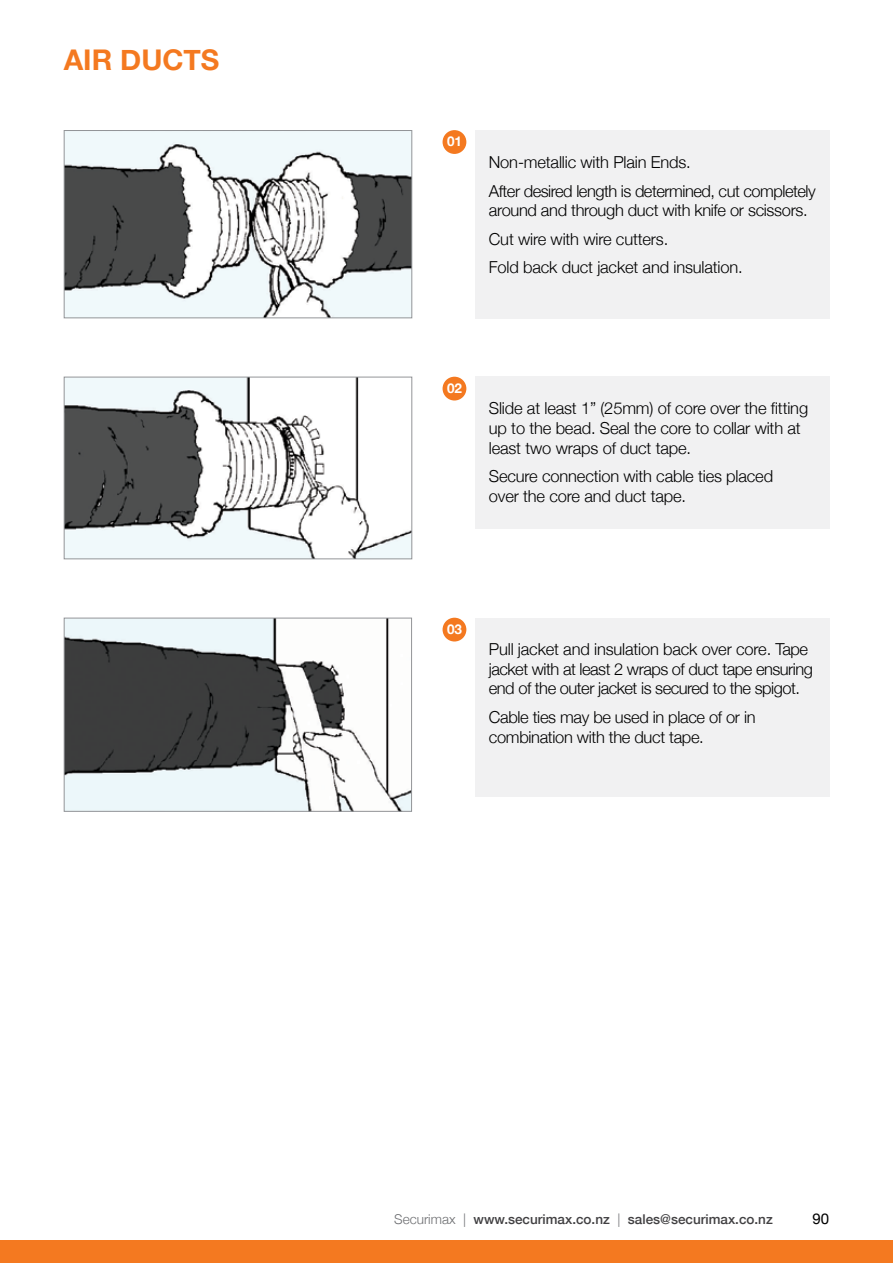
<style>
.page{position:relative;width:893px;height:1263px;background:#fff}
.page>*{position:absolute;margin:0;border:0;box-sizing:border-box;transform-origin:0 0}
.t1{font:700 28.5px "Helvetica Neue";color:#f47920}
.t2{font:300 16.5px/19.8px "Helvetica Neue";letter-spacing:-.01em;color:#000}
.t3{font:300 16.5px/19.8px "Helvetica Neue";letter-spacing:-.03em;color:#000}
.t4{font:15px "Helvetica Neue";color:#000}
.t5{font:500 13.5px "Helvetica Neue";color:#414042}
.t6{font:700 13.5px "Helvetica Neue";color:#fff}
.s1{font-weight:300;color:#6d6e71}
</style>
<div class="page">
<img style="left:66px;top:132px;width:344px;height:184px">
<div style="left:64px;top:130px;width:348px;height:188px;border:1px solid #939598"></div>
<img style="left:66px;top:379px;width:344px;height:178px">
<div style="left:64px;top:377px;width:348px;height:182px;border:1px solid #939598"></div>
<img style="left:66px;top:620px;width:344px;height:190px">
<div style="left:64px;top:618px;width:348px;height:194px;border:1px solid #939598"></div>
<div style="left:475px;top:130px;width:354px;height:188px;background:#f1f1f2"></div>
<div style="left:443px;top:130px;width:23px;height:24px;background:#f47920;border-radius:50%"></div>
<div style="left:475px;top:377px;width:354px;height:152px;background:#f1f1f2"></div>
<div style="left:443px;top:377px;width:23px;height:23px;background:#f47920;border-radius:50%"></div>
<div style="left:475px;top:618px;width:354px;height:178px;background:#f1f1f2"></div>
<div style="left:443px;top:618px;width:23px;height:23px;background:#f47920;border-radius:50%"></div>
<div style="left:0;top:1241px;width:893px;height:22px;background:#f47920"></div>
<h1 class="t1" style="left:64px;top:42px;width:98px">AIR DUCTS</h1>
<p class="t6" style="left:447px;top:133px;width:17px">01</p>
<p class="t3" style="left:489px;top:148px;width:328px;line-height:28.3px">Non-metallic with Plain Ends.<br>After desired length is determined, cut completely</p>
<p class="t2" style="left:489px;top:196px;width:320px;line-height:28.3px">around and through duct with knife or scissors.<br>Cut wire with wire cutters.<br>Fold back duct jacket and insulation.</p>
<p class="t6" style="left:447px;top:380px;width:17px">02</p>
<p class="t2" style="left:489px;top:398px;width:321px">Slide at least 1” (25mm) of core over the fitting up to the bead. Seal the core to collar with at least two wraps of duct tape.</p>
<p class="t2" style="left:489px;top:466px;width:286px">Secure connection with cable ties placed over the core and duct tape.</p>
<p class="t6" style="left:447px;top:621px;width:17px">03</p>
<p class="t3" style="left:489px;top:639px;width:326px">Pull jacket and insulation back over core. Tape jacket with at least 2 wraps of duct tape ensuring end of the outer jacket is secured to the spigot.</p>
<p class="t2" style="left:489px;top:707px;width:268px">Cable ties may be used in place of or in combination with the duct tape.</p>
<p class="t5" style="left:394px;top:1210px;width:380px"><span class="s1">Securimax |</span> www.securimax.co.nz <span class="s1">|</span> sales@securimax.co.nz</p>
<p class="t4" style="left:812px;top:1209px;width:18px">90</p>
</div>
